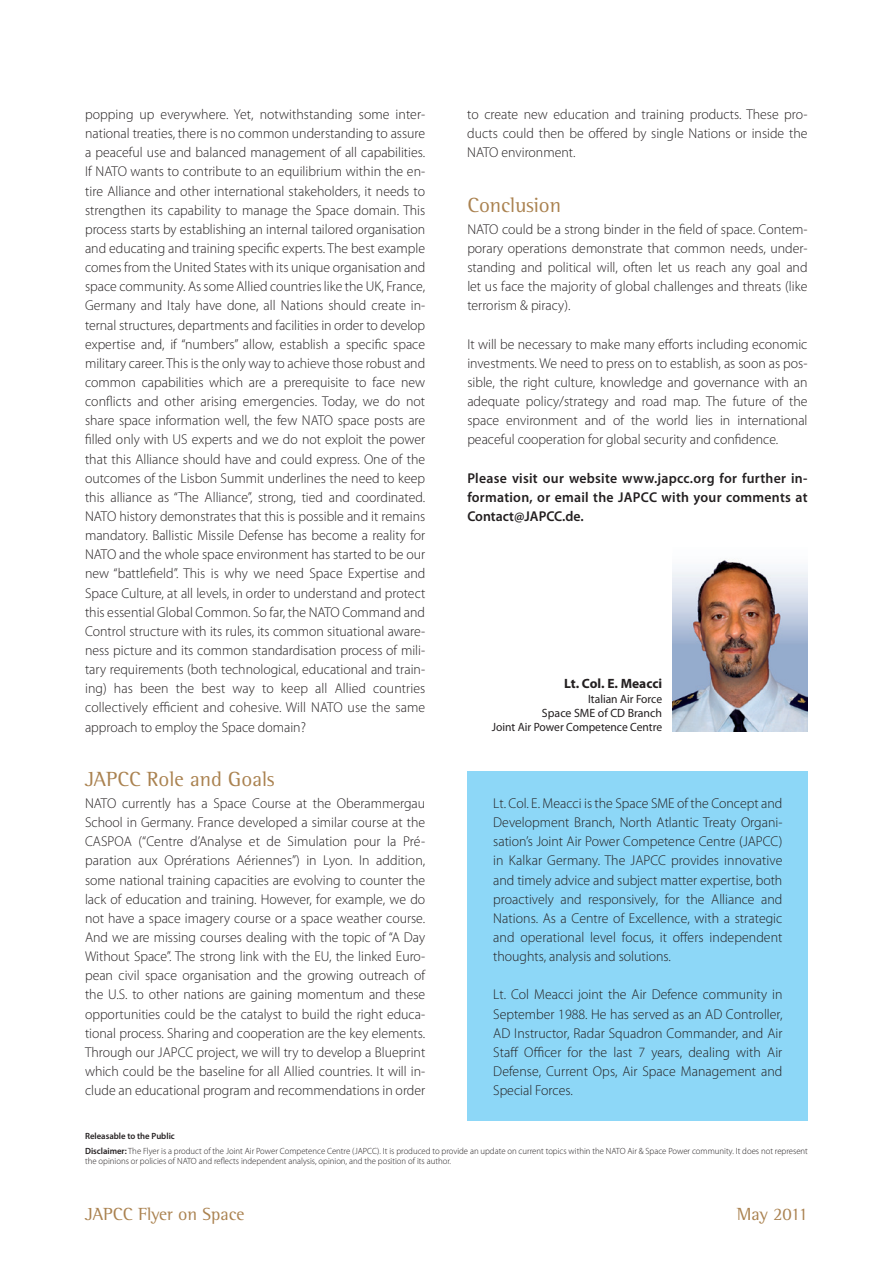
<style>
.page{position:relative;width:893px;height:1263px;background:#fff}
.page>*{position:absolute;margin:0;border:0;box-sizing:border-box;transform-origin:0 0}
.t1{font:21px "Rotis Semi Serif Pro";color:#aa8250}
.t2{font:18px "Rotis Semi Serif Pro";color:#aa8250}
.t3{font:300 14.25px/19.2px "Myriad Pro";color:#231f20;text-align:justify}
.t4{font:600 14.25px/19.2px "Myriad Pro";letter-spacing:.02em;color:#231f20;text-align:justify}
.t5{font:700 13.5px "Myriad Pro";color:#231f20}
.t6{font:12px/14.4px "Myriad Pro";color:#231f20;text-align:right;scale:.96 1}
.t7{font:300 9px/14.7px "Myriad Pro";color:#231f20}
.s1{font-weight:600}
</style>
<div class="page">
<div style="left:468px;top:771px;width:340px;height:350px;background:#8dd7f7"></div>
<img style="left:673px;top:731px;width:135px;height:1px">
<img style="left:673px;top:559px;width:135px;height:172px">
<p class="t3" style="left:85px;top:105px;width:342px">popping up everywhere. Yet, notwithstanding some inter&shy;national treaties, there is no common understanding to assure a peaceful use and balanced management of all capabilities.<br>If NATO wants to contribute to an equilibrium within the en&shy;tire Alliance and other international stakeholders, it needs to strengthen its capability to manage the Space domain. This process starts by establishing an internal tailored organisation and educating and training specific experts. The best example comes from the United States with its unique organisation and space community. As some Allied countries like the UK, France, Germany and Italy have done, all Nations should create in&shy;ternal structures, departments and facilities in order to develop expertise and, if “numbers” allow, establish a specific space military career. This is the only way to achieve those robust and common capabilities which are a prerequisite to face new conflicts and other arising emergencies. Today, we do not share space information well, the few NATO space posts are filled only with US experts and we do not exploit the power that this Alliance should have and could express. One of the outcomes of the Lisbon Summit underlines the need to keep this alliance as “The Alliance”, strong, tied and coordinated.<br>NATO history demonstrates that this is possible and it remains mandatory. Ballistic Missile Defense has become a reality for NATO and the whole space environment has started to be our new “battlefield”. This is why we need Space Expertise and Space Culture, at all levels, in order to understand and protect this essential Global Common. So far, the NATO Command and Control structure with its rules, its common situational aware&shy;ness picture and its common standardisation process of mili&shy;tary requirements (both technological, educational and train&shy;ing) has been the best way to keep all Allied countries collectively efficient and cohesive. Will NATO use the same approach to employ the Space domain?</p>
<h1 class="t1" style="left:85px;top:766px;width:191px">JAPCC Role and Goals</h1>
<p class="t3" style="left:85px;top:794px;width:342px">NATO currently has a Space Course at the Oberammergau School in Germany. France developed a similar course at the CASPOA (“Centre d’Analyse et de Simulation pour la Pré&shy;paration aux Oprérations Aériennes”) in Lyon. In addition, some national training capacities are evolving to counter the lack of education and training. However, for example, we do not have a space imagery course or a space weather course.<br>And we are missing courses dealing with the topic of “A Day Without Space”. The strong link with the EU, the linked Euro&shy;pean civil space organisation and the growing outreach of the U.S. to other nations are gaining momentum and these opportunities could be the catalyst to build the right educa&shy;tional process. Sharing and cooperation are the key elements.<br>Through our JAPCC project, we will try to develop a Blueprint which could be the baseline for all Allied countries. It will in&shy;clude an educational program and recommendations in order</p>
<p class="t3" style="left:467px;top:105px;width:342px">to create new education and training products. These pro&shy;ducts could then be offered by single Nations or inside the NATO environment.</p>
<h1 class="t1" style="left:467px;top:192px;width:95px">Conclusion</h1>
<p class="t3" style="left:467px;top:220px;width:342px">NATO could be a strong binder in the field of space. Contem&shy;porary operations demonstrate that common needs, under&shy;standing and political will, often let us reach any goal and let us face the majority of global challenges and threats (like terrorism &amp; piracy).</p>
<p class="t3" style="left:467px;top:335px;width:342px">It will be necessary to make many efforts including economic investments. We need to press on to establish, as soon as pos&shy;sible, the right culture, knowledge and governance with an adequate policy/strategy and road map. The future of the space environment and of the world lies in international peaceful cooperation for global security and confidence.</p>
<p class="t4" style="left:467px;top:468px;width:342px">Please visit our website www.japcc.org for further in&shy;formation, or email the JAPCC with your comments at Contact@JAPCC.de.</p>
<p class="t5" style="left:564px;top:675px;width:100px">Lt. Col. E. Meacci</p>
<p class="t6" style="left:492px;top:691px;width:179px">Italian Air Force<br>Space SME of CD Branch<br>Joint Air Power Competence Centre</p>
<p class="t3" style="left:493px;top:794px;width:291px">Lt. Col. E. Meacci is the Space SME of the Concept and Development Branch, North Atlantic Treaty Organi&shy;sation’s Joint Air Power Competence Centre (JAPCC) in Kalkar Germany. The JAPCC provides innovative and timely advice and subject matter expertise, both proactively and responsively, for the Alliance and Nations. As a Centre of Excellence, with a strategic and operational level focus, it offers independent thoughts, analysis and solutions.</p>
<p class="t3" style="left:493px;top:985px;width:291px">Lt. Col Meacci joint the Air Defence community in September 1988. He has served as an AD Controller, AD Instructor, Radar Squadron Commander, and Air Staff Officer for the last 7 years, dealing with Air Defense, Current Ops, Air Space Management and Special Forces.</p>
<p class="t7" style="left:85px;top:1129px;width:724px"><span class="s1">Releasable to the Public<br>Disclaimer:</span> The Flyer is a product of the Joint Air Power Competence Centre (JAPCC). It is produced to provide an update on current topics within the NATO Air &amp; Space Power community. It does not represent</p>
<p class="t7" style="left:85px;top:1154px;width:368px">the opinions or policies of NATO and reflects independent analysis, opinion, and the position of its author.</p>
<p class="t2" style="left:85px;top:1203px;width:161px">JAPCC Flyer on Space</p>
<p class="t2" style="left:737px;top:1203px;width:73px">May 2011</p>
</div>
